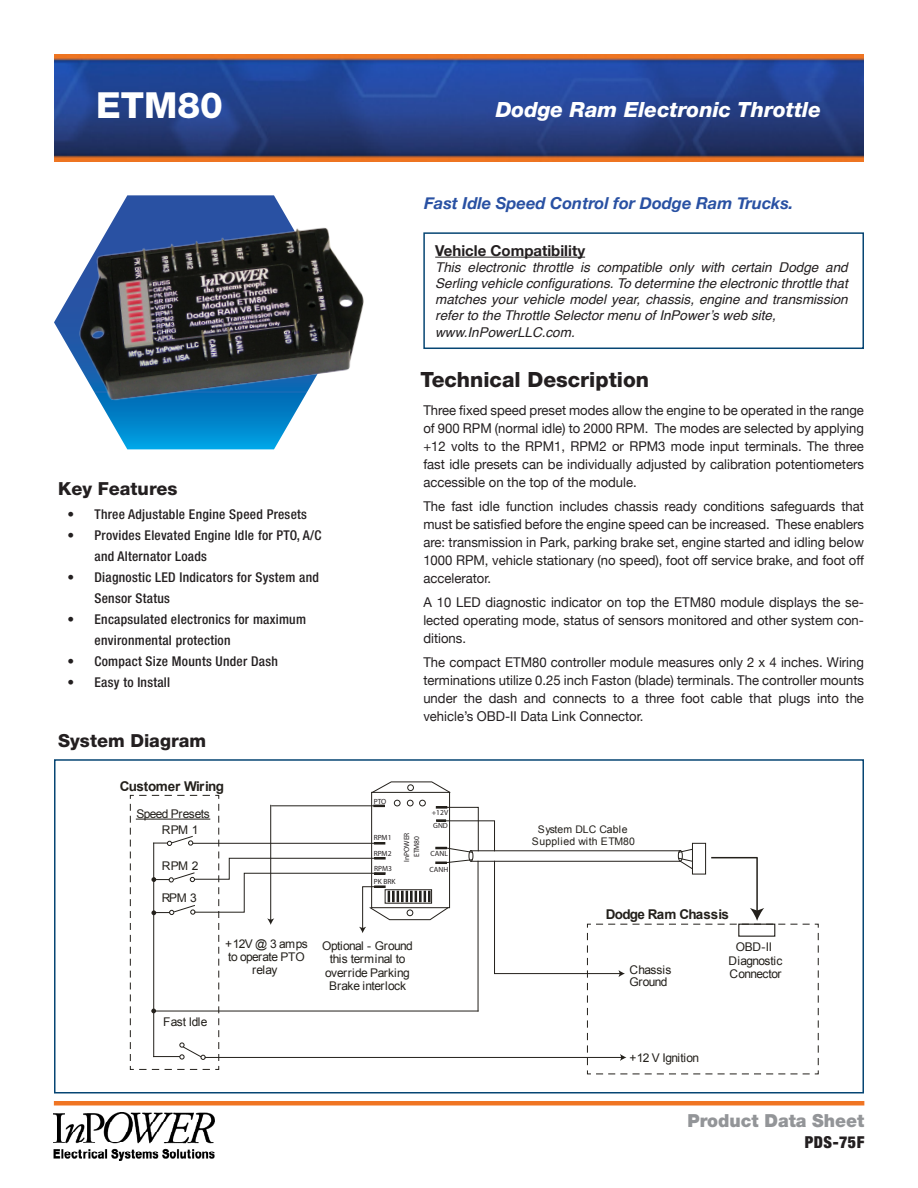
<style>
.page{position:relative;width:918px;height:1188px;background:#fff}
.page>*{position:absolute;margin:0;border:0;box-sizing:border-box;transform-origin:0 0}
.t1{font:800 36px "Helvetica Neue";color:#fff}
.t2{font:italic 800 21px "Helvetica Neue";color:#fff}
.t3{font:800 21px "Helvetica Neue";color:#231f20}
.t4{font:800 18px "Helvetica Neue";color:#231f20}
.t5{font:900 18px "Helvetica Neue";color:#939598}
.t6{font:italic 700 16.5px "Helvetica Neue";color:#2951a3}
.t7{font:900 condensed 16.5px "Helvetica Neue";letter-spacing:.03em;color:#231f20}
.t8{font:700 15px "Helvetica Neue";color:#231f20}
.t9{font:13.5px/18px "Helvetica Neue";color:#231f20;text-align:justify}
.t10{font:italic 13.5px/16.2px "Helvetica";color:#231f20;text-align:justify}
.t11{font:500 condensed 13.5px/21px "Helvetica Neue";letter-spacing:.02em;color:#231f20}
.t12{font:700 13.5px "Arial";letter-spacing:-.055em;color:#23201b}
.t13{font:12px/13.5px "Arial";letter-spacing:-.04em;color:#23201b;text-align:center}
.t14{font:12px "Arial";letter-spacing:-.015em;color:#23201b}
.t15{font:10.5px/12px "Arial";letter-spacing:.015em;color:#23201b;text-align:center}
.t16{font:7.5px/13.4px "Myriad Pro";color:#231f20}
</style>
<div class="page">
<img style="left:54px;top:54px;width:810px;height:108px">
<img style="left:54px;top:1113px;width:160px;height:48px">
<div style="left:54px;top:1101px;width:810px;height:5px;background:#f07523"></div>
<div style="left:54px;top:759px;width:810px;height:335px;border:2px solid #064573"></div>
<hr style="left:435px;top:257px;width:150px;height:1px;background:#231f20">
<div style="left:423px;top:232px;width:441px;height:117px;border:2px solid #064573"></div>
<svg style="left:130px;top:781px;width:689px;height:294px"></svg>
<div style="left:419px;top:800px;width:7px;height:6px;border:1px solid #23201b;border-radius:50%"></div>
<img style="left:54px;top:195px;width:310px;height:255px">
<p class="t1" style="left:96px;top:84px;width:128px">ETM80</p>
<p class="t4" style="left:58px;top:478px;width:121px">Key Features</p>
<p class="t11" style="left:68px;top:504px;width:241px">• Three Adjustable Engine Speed Presets</p>
<p class="t11" style="left:94px;top:525px;width:229px;text-indent:-27px">• Provides Elevated Engine Idle for PTO, A/C and Alternator Loads</p>
<p class="t11" style="left:94px;top:567px;width:226px;text-indent:-27px">• Diagnostic LED Indicators for System and<br>Sensor Status</p>
<p class="t11" style="left:94px;top:609px;width:213px;text-indent:-27px">• Encapsulated electronics for maximum environmental protection</p>
<p class="t11" style="left:68px;top:651px;width:212px">• Compact Size Mounts Under Dash</p>
<p class="t11" style="left:68px;top:672px;width:104px">• Easy to Install</p>
<p class="t4" style="left:58px;top:729px;width:149px">System Diagram</p>
<p class="t12" style="left:120px;top:777px;width:106px">Customer Wiring</p>
<p class="t13" style="left:136px;top:807px;width:75px">Speed Presets</p>
<p class="t13" style="left:162px;top:823px;width:38px">RPM 1</p>
<p class="t13" style="left:162px;top:859px;width:38px">RPM 2</p>
<p class="t13" style="left:162px;top:891px;width:37px">RPM 3</p>
<p class="t2" style="left:496px;top:97px;width:327px">Dodge Ram Electronic Throttle</p>
<p class="t6" style="left:424px;top:190px;width:371px">Fast Idle Speed Control for Dodge Ram Trucks.</p>
<p class="t8" style="left:435px;top:239px;width:151px">Vehicle Compatibility</p>
<p class="t10" style="left:435px;top:259px;width:414px">This electronic throttle is compatible only with certain Dodge and Serling vehicle configurations. To determine the electronic throttle that matches your vehicle model year, chassis, engine and transmission refer to the Throttle Selector menu of InPower’s web site,</p>
<p class="t10" style="left:435px;top:324px;width:141px">www.InPowerLLC.com.</p>
<p class="t3" style="left:420px;top:367px;width:230px">Technical Description</p>
<p class="t9" style="left:423px;top:402px;width:442px">Three fixed speed preset modes allow the engine to be operated in the range of 900 RPM (normal idle) to 2000 RPM. The modes are selected by applying +12 volts to the RPM1, RPM2 or RPM3 mode input terminals. The three fast idle presets can be individually adjusted by calibration potentiometers accessible on the top of the module.</p>
<p class="t9" style="left:423px;top:498px;width:442px">The fast idle function includes chassis ready conditions safeguards that must be satisfied before the engine speed can be increased. These enablers are: transmission in Park, parking brake set, engine started and idling below 1000 RPM, vehicle stationary (no speed), foot off service brake, and foot off accelerator.</p>
<p class="t9" style="left:423px;top:594px;width:442px">A 10 LED diagnostic indicator on top the ETM80 module displays the se&shy;lected operating mode, status of sensors monitored and other system con&shy;ditions.</p>
<p class="t9" style="left:423px;top:654px;width:442px">The compact ETM80 controller module measures only 2 x 4 inches. Wiring terminations utilize 0.25 inch Faston (blade) terminals. The controller mounts under the dash and connects to a three foot cable that plugs into the vehicle’s OBD-II Data Link Connector.</p>
<p class="t16" style="left:374px;top:795px;width:14px">PTO</p>
<p class="t16" style="left:374px;top:829px;width:19px;line-height:16.2px">RPM1<br>RPM2</p>
<p class="t16" style="left:374px;top:875px;width:23px">PK BRK</p>
<p class="t16" style="left:374px;top:862px;width:19px">RPM3</p>
<p class="t16" style="left:402px;top:862px;width:31px;line-height:9.9px;text-align:center;rotate:-90deg">InPOWER<br>ETM80</p>
<p class="t16" style="left:432px;top:806px;width:18px">+12V<br>GND</p>
<p class="t16" style="left:429px;top:845px;width:20px;line-height:15.8px">CANL<br>CANH</p>
<p class="t15" style="left:532px;top:823px;width:105px">System DLC Cable<br>Supplied with ETM80</p>
<p class="t12" style="left:606px;top:905px;width:125px">Dodge Ram Chassis</p>
<p class="t14" style="left:163px;top:1014px;width:46px">Fast Idle</p>
<p class="t13" style="left:225px;top:938px;width:84px;line-height:12.8px">+12V @ 3 amps to operate PTO relay</p>
<p class="t13" style="left:322px;top:939px;width:92px">Optional - Ground this terminal to override Parking<br>Brake interlock</p>
<p class="t13" style="left:629px;top:964px;width:43px;line-height:12px;text-align:left">Chassis<br>Ground</p>
<p class="t13" style="left:629px;top:1051px;width:71px">+12 V Ignition</p>
<p class="t13" style="left:729px;top:940px;width:55px">OBD-II<br>Diagnostic<br>Connector</p>
<p class="t5" style="left:687px;top:1110px;width:178px">Product Data Sheet</p>
<p class="t7" style="left:805px;top:1132px;width:61px">PDS-75F</p>
</div>
